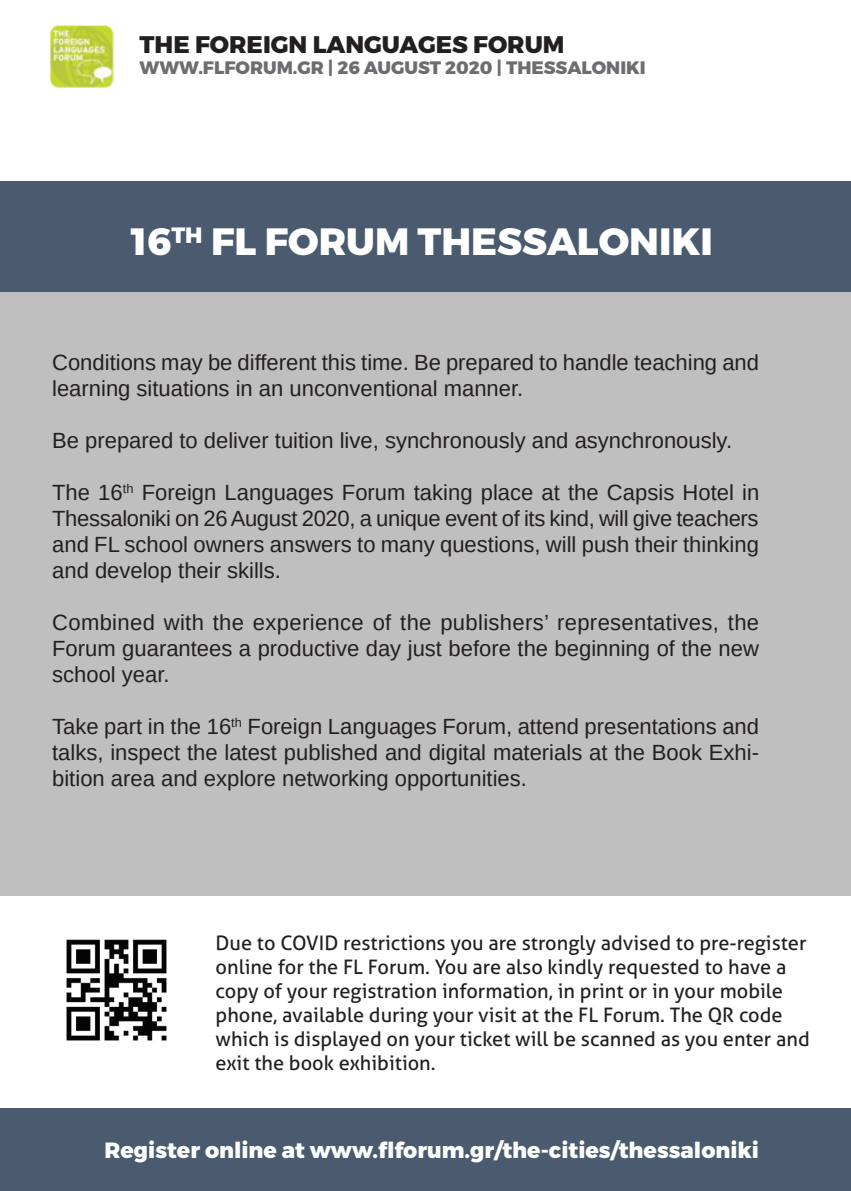
<style>
.page{position:relative;width:851px;height:1191px;background:#fff}
.page>*{position:absolute;margin:0;border:0;box-sizing:border-box;transform-origin:0 0}
.t1{font:800 38px "Montserrat";color:#fff}
.t2{font:800 24px "Montserrat";color:#231f20}
.t3{font:22px/26px "Arimo";color:#231f20;text-align:justify}
.t4{font:800 22px "Montserrat";color:#fff}
.t5{font:20px/24px "Aller";color:#231f20}
.t6{font:800 18px "Montserrat";color:#6c6d70}
</style>
<div class="page">
<img style="left:49px;top:25px;width:65px;height:63px">
<div style="left:0;top:292px;width:850px;height:604px;background:#c0bfbf"></div>
<div style="left:0;top:181px;width:850px;height:111px;background:#4a5b6f"></div>
<img style="left:66px;top:939px;width:101px;height:102px">
<div style="left:0;top:1108px;width:850px;height:83px;background:#4a5b6f"></div>
<hr style="left:850px;top:181px;width:1px;height:111px;background:#4a5b6f">
<p class="t2" style="left:139px;top:29px;width:426px">THE FOREIGN LANGUAGES FORUM</p>
<p class="t6" style="left:139px;top:57px;width:507px">WWW.FLFORUM.GR | 26 AUGUST 2020 | THESSALONIKI</p>
<h1 class="t1" style="left:131px;top:218px;width:583px">16<sup>TH</sup> FL FORUM THESSALONIKI</h1>
<p class="t3" style="left:52px;top:350px;width:708px">Conditions may be different this time. Be prepared to handle teaching and learning situations in an unconventional manner.</p>
<p class="t3" style="left:52px;top:428px;width:681px">Be prepared to deliver tuition live, synchronously and asynchronously.</p>
<p class="t3" style="left:52px;top:480px;width:708px">The 16<sup>th</sup> Foreign Languages Forum taking place at the Capsis Hotel in Thessaloniki on 26 August 2020, a unique event of its kind, will give teachers and FL school owners answers to many questions, will push their thinking and develop their skills.</p>
<p class="t3" style="left:52px;top:610px;width:708px">Combined with the experience of the publishers’ representatives, the Forum guarantees a productive day just before the beginning of the new school year.</p>
<p class="t3" style="left:52px;top:714px;width:708px">Take part in the 16<sup>th</sup> Foreign Languages Forum, attend presentations and talks, inspect the latest published and digital materials at the Book Exhi&shy;bition area and explore networking opportunities.</p>
<p class="t5" style="left:215px;top:930px;width:595px">Due to COVID restrictions you are strongly advised to pre-register online for the FL Forum. You are also kindly requested to have a copy of your registration information, in print or in your mobile phone, available during your visit at the FL Forum. The QR code which is displayed on your ticket will be scanned as you enter and exit the book exhibition.</p>
<p class="t4" style="left:104px;top:1136px;width:655px">Register online at www.flforum.gr/the-cities/thessaloniki</p>
</div>
